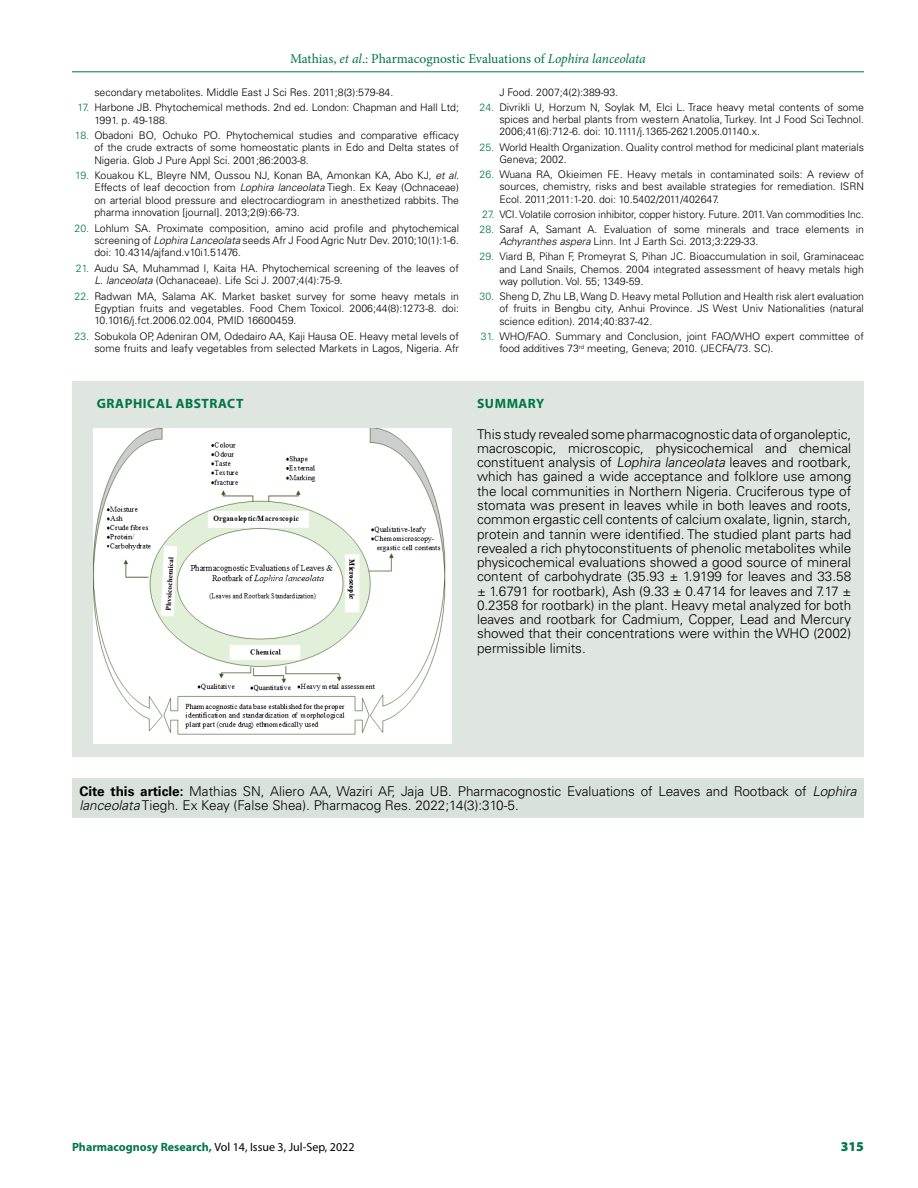
<style>
.page{position:relative;width:918px;height:1188px;background:#fff}
.page>*{position:absolute;margin:0;border:0;box-sizing:border-box;transform-origin:0 0}
.t1{font:300 13.5px/14.2px "Univers LT Std";color:#000}
.t2{font:13.5px "Minion Pro";color:#007646}
.t3{font:700 13.5px "Myriad Pro";letter-spacing:.04em;color:#007646}
.t4{font:900 13.5px "Myriad Pro";color:#007646}
.t5{font:12px "Myriad Pro";color:#000}
.t6{font:300 10.5px/12.5px "Univers LT Std";color:#000;text-align:justify}
.s1{font-style:italic}
.s2{color:#007646}
.s3{font-weight:700}
.s4{font-weight:700;color:#007646}
</style>
<div class="page">
<hr style="left:72px;top:72px;width:792px;height:1px;background:#007646">
<div style="left:72px;top:779px;width:792px;height:39px;background:#d9e2da"></div>
<div style="left:72px;top:381px;width:792px;height:376px;background:#dee6df"></div>
<img style="left:93px;top:429px;width:359px;height:315px">
<p class="t2" style="left:290px;top:50px;width:357px">Mathias, <span class="s1">et al</span>.: Pharmacognostic Evaluations of <span class="s1">Lophira lanceolata</span></p>
<p class="t6" style="left:94px;top:86px;width:300px">secondary metabolites. Middle East J Sci Res. 2011;8(3):579-84.</p>
<p class="t6" style="left:94px;top:101px;width:366px;text-indent:-17px"><span class="s2">17.</span> Harbone JB. Phytochemical methods. 2nd ed. London: Chapman and Hall Ltd;<br>1991. p. 49-188.</p>
<p class="t6" style="left:94px;top:129px;width:366px;text-indent:-19px"><span class="s2">18.</span> Obadoni BO, Ochuko PO. Phytochemical studies and comparative efficacy of the crude extracts of some homeostatic plants in Edo and Delta states of Nigeria. Glob J Pure Appl Sci. 2001;86:2003-8.</p>
<p class="t6" style="left:94px;top:169px;width:366px;text-indent:-19px"><span class="s2">19.</span> Kouakou KL, Bleyre NM, Oussou NJ, Konan BA, Amonkan KA, Abo KJ, <span class="s1">et al</span>.<br>Effects of leaf decoction from <span class="s1">Lophira lanceolata</span> Tiegh. Ex Keay (Ochnaceae) on arterial blood pressure and electrocardiogram in anesthetized rabbits. The pharma innovation [journal]. 2013;2(9):66-73.</p>
<p class="t6" style="left:94px;top:222px;width:366px;text-indent:-20px"><span class="s2">20.</span> Lohlum SA. Proximate composition, amino acid profile and phytochemical screening of <span class="s1">Lophira Lanceolata</span> seeds Afr J Food Agric Nutr Dev. 2010;10(1):1-6. doi: 10.4314/ajfand.v10i1.51476.</p>
<p class="t6" style="left:94px;top:262px;width:366px;text-indent:-18px"><span class="s2">21.</span> Audu SA, Muhammad I, Kaita HA. Phytochemical screening of the leaves of<br><span class="s1">L. lanceolata</span> (Ochanaceae). Life Sci J. 2007;4(4):75-9.</p>
<p class="t6" style="left:94px;top:290px;width:366px;text-indent:-20px"><span class="s2">22.</span> Radwan MA, Salama AK. Market basket survey for some heavy metals in Egyptian fruits and vegetables. Food Chem Toxicol. 2006;44(8):1273-8. doi:<br>10.1016/j.fct.2006.02.004, PMID 16600459.</p>
<p class="t6" style="left:75px;top:330px;width:386px;text-align:right"><span class="s2">23.</span> Sobukola OP, Adeniran OM, Odedairo AA, Kaji Hausa OE. Heavy metal levels of some fruits and leafy vegetables from selected Markets in Lagos, Nigeria. Afr</p>
<p class="t6" style="left:499px;top:86px;width:120px">J Food. 2007;4(2):389-93.</p>
<p class="t6" style="left:499px;top:101px;width:366px;text-indent:-20px"><span class="s2">24.</span> Divrikli U, Horzum N, Soylak M, Elci L. Trace heavy metal contents of some spices and herbal plants from western Anatolia, Turkey. Int J Food Sci Technol.<br>2006;41(6):712-6. doi: 10.1111/j.1365-2621.2005.01140.x.</p>
<p class="t6" style="left:499px;top:141px;width:366px;text-indent:-20px"><span class="s2">25.</span> World Health Organization. Quality control method for medicinal plant materials<br>Geneva; 2002.</p>
<p class="t6" style="left:499px;top:168px;width:366px;text-indent:-20px"><span class="s2">26.</span> Wuana RA, Okieimen FE. Heavy metals in contaminated soils: A review of sources, chemistry, risks and best available strategies for remediation. ISRN Ecol. 2011;2011:1-20. doi: 10.5402/2011/402647.</p>
<p class="t6" style="left:482px;top:208px;width:383px"><span class="s2">27.</span> VCI. Volatile corrosion inhibitor, copper history. Future. 2011. Van commodities Inc.</p>
<p class="t6" style="left:499px;top:223px;width:366px;text-indent:-20px"><span class="s2">28.</span> Saraf A, Samant A. Evaluation of some minerals and trace elements in<br><span class="s1">Achyranthes aspera</span> Linn. Int J Earth Sci. 2013;3:229-33.</p>
<p class="t6" style="left:499px;top:251px;width:366px;text-indent:-20px"><span class="s2">29.</span> Viard B, Pihan F, Promeyrat S, Pihan JC. Bioaccumulation in soil, Graminaceac and Land Snails, Chemos. 2004 integrated assessment of heavy metals high way pollution. Vol. 55; 1349-59.</p>
<p class="t6" style="left:499px;top:290px;width:366px;text-indent:-20px"><span class="s2">30.</span> Sheng D, Zhu LB, Wang D. Heavy metal Pollution and Health risk alert evaluation of fruits in Bengbu city, Anhui Province. JS West Univ Nationalities (natural science edition). 2014;40:837-42.</p>
<p class="t6" style="left:499px;top:330px;width:366px;text-indent:-18px"><span class="s2">31.</span> WHO/FAO. Summary and Conclusion, joint FAO/WHO expert committee of food additives 73<sup>rd</sup> meeting, Geneva; 2010. (JECFA/73. SC).</p>
<p class="t3" style="left:97px;top:395px;width:148px">GRAPHICAL ABSTRACT</p>
<p class="t3" style="left:477px;top:395px;width:69px">SUMMARY</p>
<p class="t1" style="left:477px;top:427px;width:376px;text-align:justify">This study revealed some pharmacognostic data of organoleptic, macroscopic, microscopic, physicochemical and chemical constituent analysis of <span class="s1">Lophira lanceolata</span> leaves and rootbark, which has gained a wide acceptance and folklore use among the local communities in Northern Nigeria. Cruciferous type of stomata was present in leaves while in both leaves and roots, common ergastic cell contents of calcium oxalate, lignin, starch, protein and tannin were identified. The studied plant parts had revealed a rich phytoconstituents of phenolic metabolites while physicochemical evaluations showed a good source of mineral content of carbohydrate (35.93 ± 1.9199 for leaves and 33.58 ± 1.6791 for rootbark), Ash (9.33 ± 0.4714 for leaves and 7.17 ± 0.2358 for rootbark) in the plant. Heavy metal analyzed for both leaves and rootbark for Cadmium, Copper, Lead and Mercury showed that their concentrations were within the WHO (2002) permissible limits.</p>
<p class="t1" style="left:80px;top:784px;width:779px"><span class="s3">Cite this article:</span> Mathias SN, Aliero AA, Waziri AF, Jaja UB. Pharmacognostic Evaluations of Leaves and Rootback of <span class="s1">Lophira lanceolata</span> Tiegh. Ex Keay (False Shea). Pharmacog Res. 2022;14(3):310-5.</p>
<p class="t5" style="left:72px;top:1139px;width:284px"><span class="s4">Pharmacognosy Research,</span> Vol 14, Issue 3, Jul-Sep, 2022</p>
<p class="t4" style="left:841px;top:1137px;width:25px">315</p>
</div>
